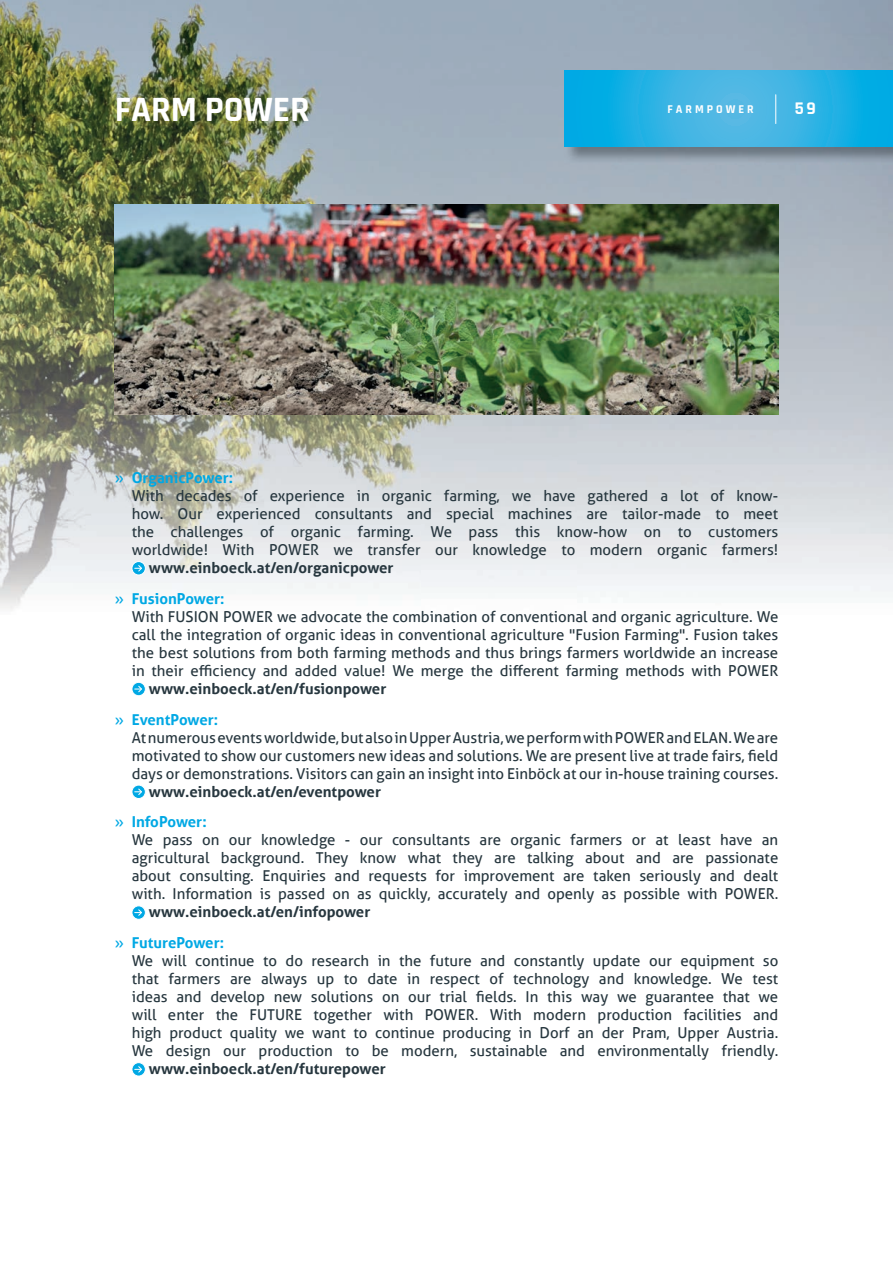
<style>
.page{position:relative;width:893px;height:1263px;background:#fff}
.page>*{position:absolute;margin:0;border:0;box-sizing:border-box;transform-origin:0 0}
.t1{font:700 36px "Rajdhani";color:#fff}
.t2{font:700 18px "Rajdhani";color:#fff}
.t3{font:15px/18px "Aller";color:#27373f;text-align:justify}
.t4{font:700 15px/30.8px "Aller";color:#27373f}
.t5{font:700 12px "Rajdhani";letter-spacing:.25em;color:#fff}
.s1{color:#00a8e4}
.s2{font-weight:700;color:#00a8e4}
.s3{font-weight:400;color:#00a8e4}
</style>
<div class="page">
<img style="left:0;top:0;width:577px;height:610px">
<img style="left:577px;top:0;width:316px;height:71px">
<img style="left:577px;top:164px;width:316px;height:433px">
<img style="left:115px;top:204px;width:663px;height:211px">
<img style="left:565px;top:147px;width:328px;height:17px">
<svg style="left:564px;top:71px;width:329px;height:76px;background:#28b1e4"></svg>
<svg style="left:775px;top:95px;width:1px;height:29px"></svg>
<svg style="left:132px;top:561px;width:13px;height:14px"></svg>
<div style="left:132px;top:561px;width:14px;height:14px;border:1px solid #fff;border-radius:50%"></div>
<svg style="left:135px;top:564px;width:8px;height:8px"></svg>
<svg style="left:132px;top:682px;width:13px;height:14px"></svg>
<div style="left:132px;top:682px;width:14px;height:14px;border:1px solid #fff;border-radius:50%"></div>
<svg style="left:135px;top:685px;width:8px;height:8px"></svg>
<svg style="left:132px;top:785px;width:13px;height:13px"></svg>
<div style="left:132px;top:785px;width:14px;height:14px;border:1px solid #fff;border-radius:50%"></div>
<svg style="left:135px;top:788px;width:8px;height:8px"></svg>
<svg style="left:132px;top:906px;width:13px;height:13px"></svg>
<div style="left:132px;top:906px;width:14px;height:13px;border:1px solid #fff;border-radius:50%"></div>
<svg style="left:135px;top:908px;width:8px;height:9px"></svg>
<svg style="left:132px;top:1063px;width:13px;height:13px"></svg>
<div style="left:132px;top:1062px;width:14px;height:14px;border:1px solid #fff;border-radius:50%"></div>
<svg style="left:135px;top:1065px;width:8px;height:8px"></svg>
<h1 class="t1" style="left:115px;top:87px;width:196px">FARM POWER</h1>
<p class="t5" style="left:667px;top:102px;width:88px">FARMPOWER</p>
<p class="t2" style="left:795px;top:97px;width:23px">59</p>
<p class="t3" style="left:132px;top:469px;width:648px;text-align:left;text-indent:-17px"><span class="s1">»</span> <span class="s2">OrganicPower:<br></span>With decades of experience in organic farming, we have gathered a lot of know&shy;how. Our experienced consultants and special machines are tailor-made to meet the challenges of organic farming. We pass this know-how on to customers worldwide! With POWER we transfer our knowledge to modern organic farmers!</p>
<p class="t4" style="left:115px;top:552px;width:280px;text-indent:34px">www.einboeck.at/en/organicpower <span class="s3">»</span> <span class="s1">FusionPower:</span></p>
<p class="t3" style="left:132px;top:607px;width:648px">With FUSION POWER we advocate the combination of conventional and organic agriculture. We call the integration of organic ideas in conventional agriculture "Fusion Farming". Fusion takes the best solutions from both farming methods and thus brings farmers worldwide an increase in their efficiency and added value! We merge the different farming methods with POWER</p>
<p class="t4" style="left:115px;top:673px;width:273px;text-indent:34px">www.einboeck.at/en/fusionpower <span class="s3">»</span> <span class="s1">EventPower:</span></p>
<p class="t3" style="left:132px;top:728px;width:648px">At numerous events worldwide, but also in Upper Austria, we perform with POWER and ELAN. We are motivated to show our customers new ideas and solutions. We are present live at trade fairs, field days or demonstrations. Visitors can gain an insight into Einböck at our in-house training courses.</p>
<p class="t4" style="left:115px;top:776px;width:268px;text-indent:34px">www.einboeck.at/en/eventpower <span class="s3">»</span> <span class="s1">InfoPower:</span></p>
<p class="t3" style="left:132px;top:831px;width:648px">We pass on our knowledge - our consultants are organic farmers or at least have an agricultural background. They know what they are talking about and are passionate about consulting. Enquiries and requests for improvement are taken seriously and dealt with. Information is passed on as quickly, accurately and openly as possible with POWER.</p>
<p class="t4" style="left:115px;top:896px;width:257px;text-indent:34px">www.einboeck.at/en/infopower <span class="s3">»</span> <span class="s1">FuturePower:</span></p>
<p class="t3" style="left:132px;top:952px;width:648px">We will continue to do research in the future and constantly update our equipment so that farmers are always up to date in respect of technology and knowledge. We test ideas and develop new solutions on our trial fields. In this way we guarantee that we will enter the FUTURE together with POWER. With modern production facilities and high product quality we want to continue producing in Dorf an der Pram, Upper Austria.<br>We design our production to be modern, sustainable and environmentally friendly.</p>
<p class="t4" style="left:149px;top:1053px;width:238px">www.einboeck.at/en/futurepower</p>
</div>
